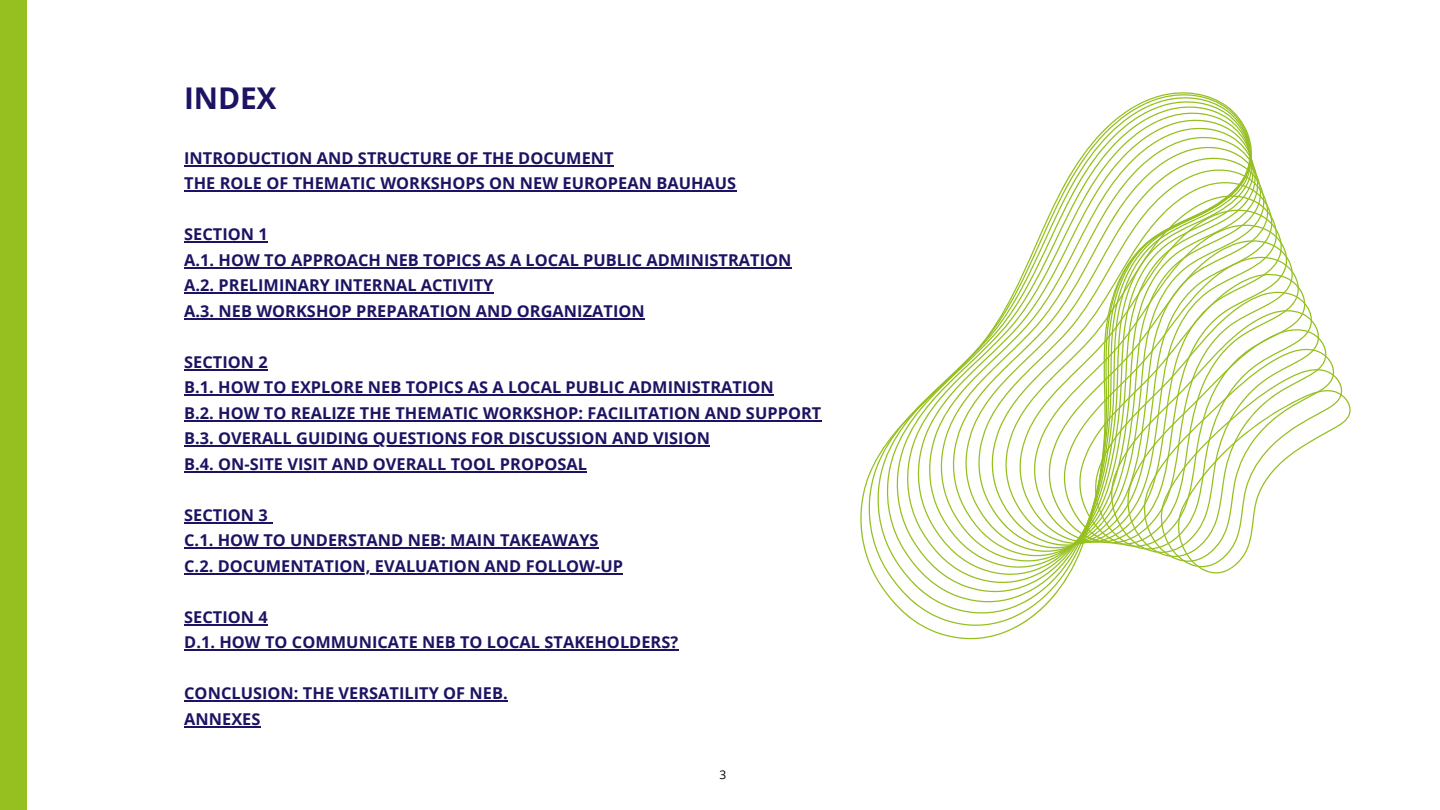
<style>
.page{position:relative;width:1440px;height:810px;background:#fff}
.page>*{position:absolute;margin:0;border:0;box-sizing:border-box;transform-origin:0 0}
.t1{font:700 29.9px "Open Sans";letter-spacing:-.005em;color:#1c1463}
.t2{font:700 16.3px "Open Sans";letter-spacing:.005em;color:#1c1463}
.t3{font:12px "Open Sans";color:#000}
</style>
<div class="page">
<div style="left:0;top:0;width:26px;height:810px;background:#95c01f"></div>
<hr style="left:184px;top:165px;width:430px;height:2px;background:#1c1463">
<hr style="left:184px;top:191px;width:552px;height:1px;background:#1c1463">
<hr style="left:184px;top:242px;width:84px;height:1px;background:#1c1463">
<hr style="left:184px;top:267px;width:608px;height:2px;background:#1c1463">
<hr style="left:184px;top:293px;width:310px;height:1px;background:#1c1463">
<hr style="left:184px;top:318px;width:461px;height:2px;background:#1c1463">
<hr style="left:184px;top:369px;width:84px;height:2px;background:#1c1463">
<hr style="left:184px;top:395px;width:590px;height:1px;background:#1c1463">
<hr style="left:184px;top:420px;width:637px;height:2px;background:#1c1463">
<hr style="left:184px;top:446px;width:526px;height:1px;background:#1c1463">
<hr style="left:184px;top:471px;width:403px;height:2px;background:#1c1463">
<hr style="left:184px;top:522px;width:84px;height:2px;background:#1c1463">
<hr style="left:184px;top:548px;width:415px;height:1px;background:#1c1463">
<hr style="left:184px;top:573px;width:439px;height:2px;background:#1c1463">
<hr style="left:184px;top:624px;width:84px;height:2px;background:#1c1463">
<hr style="left:184px;top:650px;width:494px;height:1px;background:#1c1463">
<hr style="left:184px;top:701px;width:324px;height:1px;background:#1c1463">
<hr style="left:184px;top:726px;width:77px;height:2px;background:#1c1463">
<svg style="left:735px;top:92px;width:616px;height:548px"></svg>
<p class="t1" style="left:184px;top:77px;width:94px">INDEX</p>
<p class="t2" style="left:184px;top:146px;width:431px">INTRODUCTION AND STRUCTURE OF THE DOCUMENT</p>
<h1 class="t2" style="left:184px;top:172px;width:554px">THE ROLE OF THEMATIC WORKSHOPS ON NEW EUROPEAN BAUHAUS</h1>
<p class="t2" style="left:184px;top:223px;width:85px">SECTION 1</p>
<p class="t2" style="left:184px;top:248px;width:609px">A.1. HOW TO APPROACH NEB TOPICS AS A LOCAL PUBLIC ADMINISTRATION</p>
<p class="t2" style="left:184px;top:274px;width:311px">A.2. PRELIMINARY INTERNAL ACTIVITY</p>
<p class="t2" style="left:184px;top:299px;width:462px">A.3. NEB WORKSHOP PREPARATION AND ORGANIZATION</p>
<p class="t2" style="left:184px;top:350px;width:85px">SECTION 2</p>
<p class="t2" style="left:184px;top:376px;width:591px">B.1. HOW TO EXPLORE NEB TOPICS AS A LOCAL PUBLIC ADMINISTRATION</p>
<p class="t2" style="left:184px;top:401px;width:639px">B.2. HOW TO REALIZE THE THEMATIC WORKSHOP: FACILITATION AND SUPPORT</p>
<p class="t2" style="left:184px;top:427px;width:527px">B.3. OVERALL GUIDING QUESTIONS FOR DISCUSSION AND VISION</p>
<p class="t2" style="left:184px;top:452px;width:404px">B.4. ON-SITE VISIT AND OVERALL TOOL PROPOSAL</p>
<p class="t2" style="left:184px;top:503px;width:85px">SECTION 3</p>
<p class="t2" style="left:184px;top:529px;width:416px">C.1. HOW TO UNDERSTAND NEB: MAIN TAKEAWAYS</p>
<p class="t2" style="left:184px;top:554px;width:440px">C.2. DOCUMENTATION, EVALUATION AND FOLLOW-UP</p>
<p class="t2" style="left:184px;top:605px;width:85px">SECTION 4</p>
<p class="t2" style="left:184px;top:631px;width:496px">D.1. HOW TO COMMUNICATE NEB TO LOCAL STAKEHOLDERS?</p>
<p class="t2" style="left:184px;top:682px;width:325px">CONCLUSION: THE VERSATILITY OF NEB.</p>
<p class="t2" style="left:184px;top:707px;width:78px">ANNEXES</p>
<p class="t3" style="left:720px;top:767px;width:8px">3</p>
</div>
